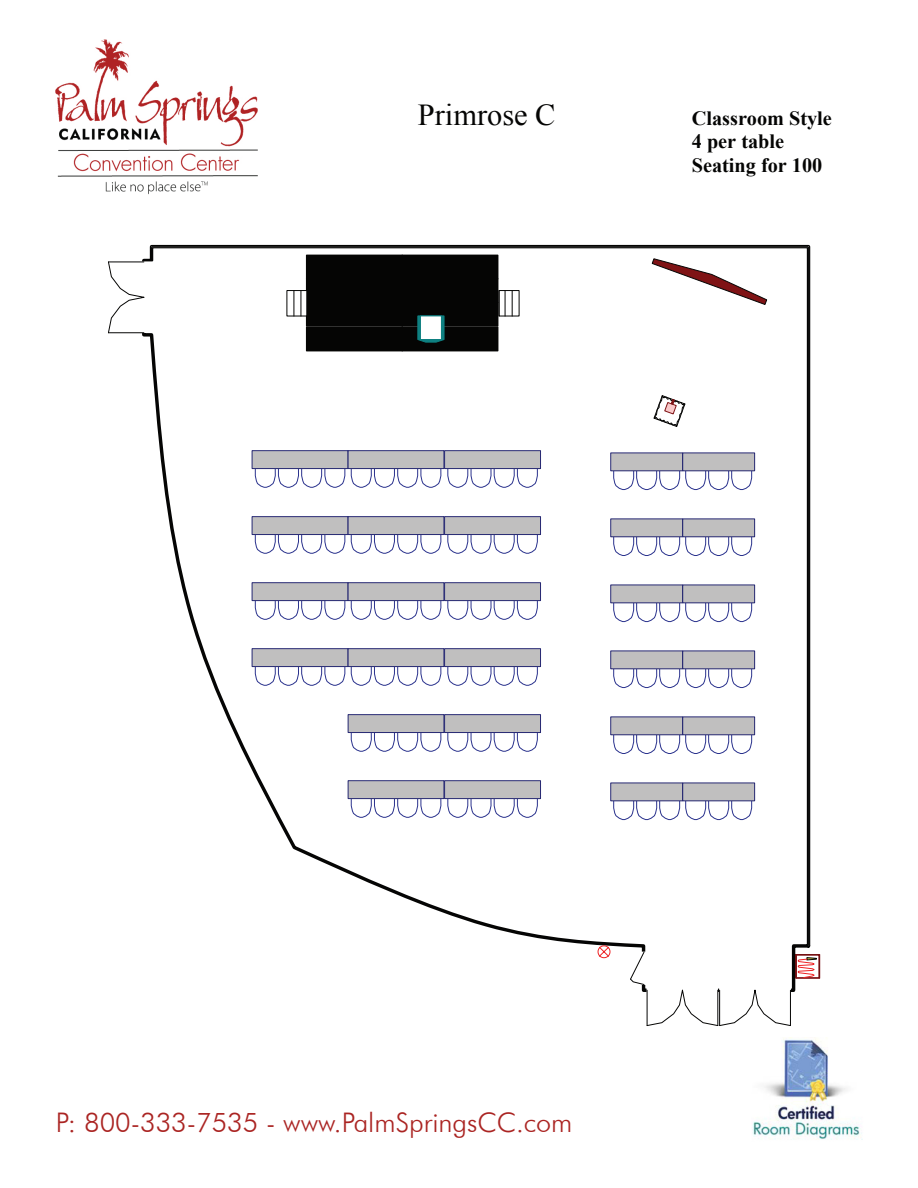
<style>
.page{position:relative;width:918px;height:1188px;background:#fff}
.page>*{position:absolute;margin:0;border:0;box-sizing:border-box;transform-origin:0 0}
.t1{font:30.45px "Times New Roman";color:#050504}
.t2{font:300 27px "Futura BT";color:#aa2422}
.t3{font:700 20.25px/23.7px "Times New Roman";color:#050504}
</style>
<div class="page">
<img style="left:56px;top:39px;width:201px;height:155px">
<img style="left:752px;top:1037px;width:111px;height:103px">
<svg style="left:142px;top:244px;width:669px;height:748px"></svg>
<hr style="left:152px;top:246px;width:657px;height:1px;background:#050504">
<div style="left:132px;top:262px;width:24px;height:71px;background:#fff"></div>
<svg style="left:108px;top:261px;width:37px;height:73px"></svg>
<hr style="left:108px;top:332px;width:36px;height:1px;background:#050504">
<hr style="left:108px;top:262px;width:36px;height:1px;background:#050504">
<svg style="left:629px;top:951px;width:162px;height:75px"></svg>
<svg style="left:597px;top:945px;width:14px;height:13px"></svg>
<div style="left:795px;top:954px;width:25px;height:25px;border:1px solid #7f1315"></div>
<div style="left:796px;top:955px;width:23px;height:23px;border:1px solid #7f1315"></div>
<svg style="left:798px;top:957px;width:19px;height:21px"></svg>
<hr style="left:808px;top:247px;width:1px;height:699px;background:#050504">
<svg style="left:651px;top:258px;width:117px;height:47px"></svg>
<svg style="left:652px;top:395px;width:35px;height:34px"></svg>
<div style="left:402px;top:327px;width:96px;height:24px;background:#050504"></div>
<div style="left:402px;top:302px;width:96px;height:24px;background:#050504"></div>
<div style="left:402px;top:302px;width:96px;height:25px;border:1px solid #050504"></div>
<div style="left:402px;top:279px;width:96px;height:24px;background:#050504"></div>
<div style="left:402px;top:255px;width:96px;height:24px;background:#050504"></div>
<div style="left:307px;top:327px;width:95px;height:24px;background:#050504"></div>
<div style="left:307px;top:302px;width:95px;height:24px;background:#050504"></div>
<div style="left:306px;top:302px;width:97px;height:25px;border:1px solid #050504"></div>
<div style="left:307px;top:279px;width:95px;height:24px;background:#050504"></div>
<div style="left:307px;top:255px;width:95px;height:24px;background:#050504"></div>
<svg style="left:289px;top:292px;width:12px;height:22px"></svg>
<div style="left:287px;top:290px;width:20px;height:26px;border:1px solid #050504"></div>
<svg style="left:301px;top:291px;width:7px;height:25px"></svg>
<svg style="left:294px;top:291px;width:1px;height:25px"></svg>
<div style="left:499px;top:291px;width:20px;height:25px;background:#fff"></div>
<div style="left:499px;top:290px;width:20px;height:26px;border:1px solid #050504"></div>
<svg style="left:499px;top:291px;width:7px;height:25px"></svg>
<svg style="left:512px;top:291px;width:1px;height:25px"></svg>
<svg style="left:417px;top:315px;width:28px;height:28px"></svg>
<div style="left:420px;top:316px;width:21px;height:24px;background:#fff"></div>
<div style="left:420px;top:316px;width:22px;height:24px;border:1px solid #0e8081"></div>
<div style="left:252px;top:451px;width:96px;height:18px;background:#c0bfbf"></div>
<div style="left:252px;top:450px;width:96px;height:19px;border:1px solid #272973"></div>
<div style="left:348px;top:451px;width:96px;height:18px;background:#c0bfbf"></div>
<div style="left:348px;top:450px;width:96px;height:19px;border:1px solid #272973"></div>
<div style="left:252px;top:517px;width:96px;height:18px;background:#c0bfbf"></div>
<div style="left:252px;top:516px;width:96px;height:19px;border:1px solid #272973"></div>
<div style="left:348px;top:517px;width:96px;height:18px;background:#c0bfbf"></div>
<div style="left:348px;top:516px;width:96px;height:19px;border:1px solid #272973"></div>
<div style="left:252px;top:583px;width:96px;height:18px;background:#c0bfbf"></div>
<div style="left:252px;top:582px;width:96px;height:19px;border:1px solid #272973"></div>
<div style="left:348px;top:583px;width:96px;height:18px;background:#c0bfbf"></div>
<div style="left:348px;top:582px;width:96px;height:19px;border:1px solid #272973"></div>
<div style="left:252px;top:649px;width:96px;height:18px;background:#c0bfbf"></div>
<div style="left:252px;top:648px;width:96px;height:19px;border:1px solid #272973"></div>
<div style="left:348px;top:649px;width:96px;height:18px;background:#c0bfbf"></div>
<div style="left:348px;top:648px;width:96px;height:19px;border:1px solid #272973"></div>
<div style="left:348px;top:715px;width:96px;height:18px;background:#c0bfbf"></div>
<div style="left:348px;top:714px;width:96px;height:19px;border:1px solid #272973"></div>
<div style="left:348px;top:781px;width:96px;height:18px;background:#c0bfbf"></div>
<div style="left:348px;top:780px;width:96px;height:19px;border:1px solid #272973"></div>
<svg style="left:255px;top:464px;width:283px;height:24px"></svg>
<div style="left:445px;top:451px;width:96px;height:18px;background:#c0bfbf"></div>
<div style="left:444px;top:450px;width:97px;height:19px;border:1px solid #272973"></div>
<svg style="left:255px;top:530px;width:283px;height:24px"></svg>
<div style="left:445px;top:517px;width:96px;height:18px;background:#c0bfbf"></div>
<div style="left:444px;top:516px;width:97px;height:19px;border:1px solid #272973"></div>
<svg style="left:255px;top:596px;width:283px;height:24px"></svg>
<div style="left:445px;top:583px;width:96px;height:18px;background:#c0bfbf"></div>
<div style="left:444px;top:582px;width:97px;height:19px;border:1px solid #272973"></div>
<svg style="left:255px;top:662px;width:283px;height:24px"></svg>
<div style="left:445px;top:649px;width:96px;height:18px;background:#c0bfbf"></div>
<div style="left:444px;top:648px;width:97px;height:19px;border:1px solid #272973"></div>
<svg style="left:351px;top:728px;width:187px;height:24px"></svg>
<div style="left:445px;top:715px;width:96px;height:18px;background:#c0bfbf"></div>
<div style="left:444px;top:714px;width:97px;height:19px;border:1px solid #272973"></div>
<svg style="left:351px;top:794px;width:187px;height:24px"></svg>
<div style="left:445px;top:781px;width:96px;height:18px;background:#c0bfbf"></div>
<div style="left:444px;top:780px;width:97px;height:19px;border:1px solid #272973"></div>
<div style="left:611px;top:453px;width:72px;height:18px;background:#c0bfbf"></div>
<svg style="left:613px;top:470px;width:140px;height:20px"></svg>
<div style="left:683px;top:453px;width:72px;height:18px;background:#c0bfbf"></div>
<div style="left:682px;top:453px;width:73px;height:18px;border:1px solid #272973"></div>
<div style="left:611px;top:519px;width:72px;height:18px;background:#c0bfbf"></div>
<svg style="left:613px;top:536px;width:140px;height:20px"></svg>
<div style="left:683px;top:519px;width:72px;height:18px;background:#c0bfbf"></div>
<div style="left:682px;top:519px;width:73px;height:18px;border:1px solid #272973"></div>
<div style="left:611px;top:585px;width:72px;height:18px;background:#c0bfbf"></div>
<svg style="left:613px;top:602px;width:140px;height:20px"></svg>
<div style="left:683px;top:585px;width:72px;height:18px;background:#c0bfbf"></div>
<div style="left:682px;top:585px;width:73px;height:18px;border:1px solid #272973"></div>
<div style="left:611px;top:651px;width:72px;height:18px;background:#c0bfbf"></div>
<svg style="left:613px;top:668px;width:140px;height:20px"></svg>
<div style="left:683px;top:651px;width:72px;height:18px;background:#c0bfbf"></div>
<div style="left:682px;top:651px;width:73px;height:18px;border:1px solid #272973"></div>
<div style="left:611px;top:717px;width:72px;height:18px;background:#c0bfbf"></div>
<svg style="left:613px;top:734px;width:140px;height:20px"></svg>
<div style="left:683px;top:717px;width:72px;height:18px;background:#c0bfbf"></div>
<div style="left:682px;top:717px;width:73px;height:18px;border:1px solid #272973"></div>
<div style="left:611px;top:783px;width:72px;height:18px;background:#c0bfbf"></div>
<svg style="left:613px;top:800px;width:140px;height:20px"></svg>
<div style="left:683px;top:783px;width:72px;height:18px;background:#c0bfbf"></div>
<div style="left:682px;top:783px;width:73px;height:18px;border:1px solid #272973"></div>
<p class="t1" style="left:418px;top:96px;width:139px">Primrose C</p>
<p class="t3" style="left:692px;top:108px;width:142px">Classroom Style<br>4 per table<br>Seating for 100</p>
<p class="t2" style="left:56px;top:1112px;width:518px">P: 800-333-7535 - www.PalmSpringsCC.com</p>
</div>
